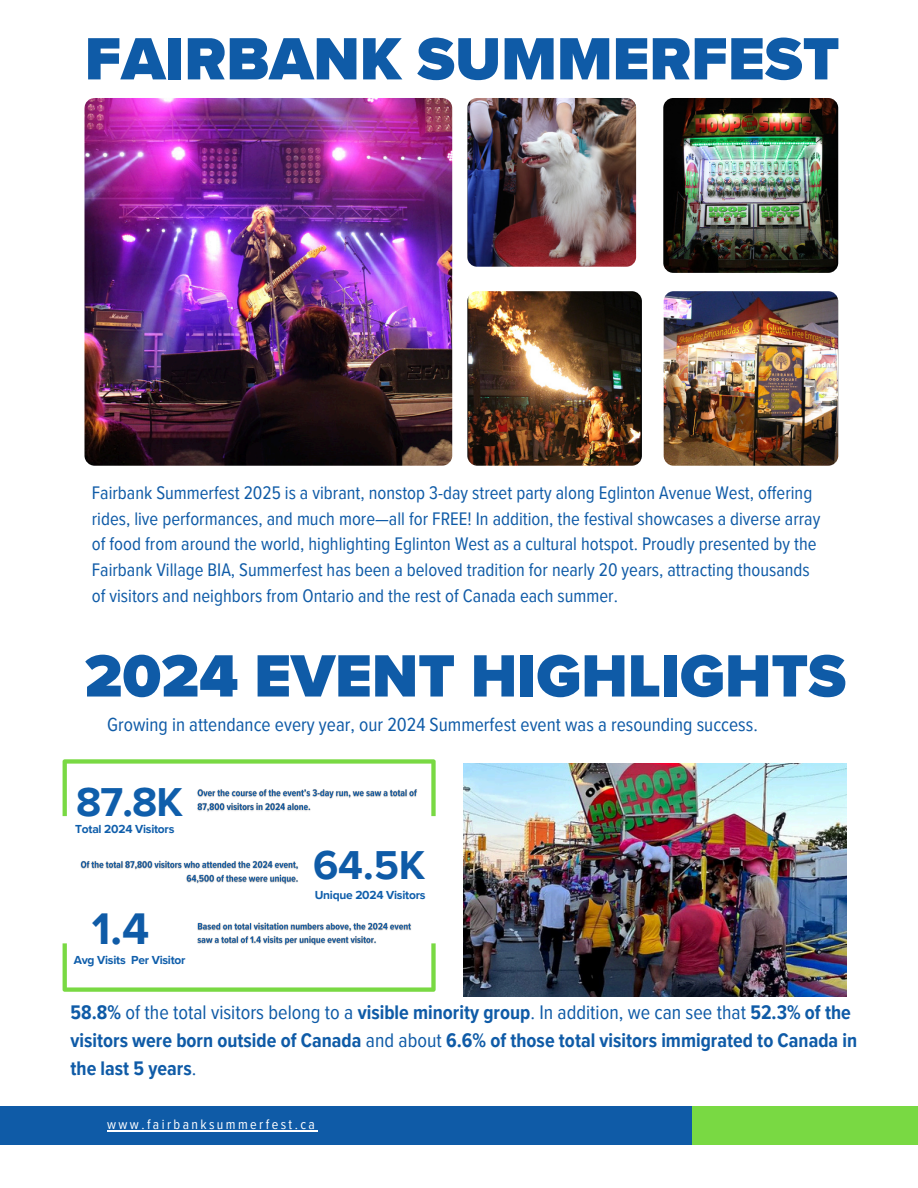
<style>
.page{position:relative;width:918px;height:1188px;background:#fff}
.page>*{position:absolute;margin:0;border:0;box-sizing:border-box;transform-origin:0 0}
.t1{font:900 61.8px "Proxima Nova";color:#0f5ba7}
.t2{font:700 45.6px "Proxima Nova";color:#0f5ba7}
.t3{font:700 41.55px "Proxima Nova";color:#0f5ba7}
.t4{font:700 41.55px "Proxima Nova";color:#0f5eab}
.t5{font:700 20.25px/28.2px "Proxima Nova Cond";color:#0f5ba7}
.t6{font:19.5px "Proxima Nova Cond";color:#0f5ba7}
.t7{font:18.75px/25.8px "Proxima Nova Cond";color:#0f5ba7}
.t8{font:14.1px "Proxima Nova Cond";letter-spacing:.17em;color:#fff}
.t9{font:700 12px "Proxima Nova";letter-spacing:-.02em;color:#0f5eab}
.s1{font-weight:400}
</style>
<div class="page">
<div style="left:692px;top:1106px;width:226px;height:38px;background:#79d943"></div>
<div style="left:0;top:1106px;width:692px;height:38px;background:#0f5ba7"></div>
<img style="left:467px;top:98px;width:169px;height:169px;border-radius:10px">
<img style="left:663px;top:98px;width:175px;height:175px;border-radius:10px">
<img style="left:467px;top:291px;width:175px;height:175px;border-radius:10px">
<img style="left:664px;top:291px;width:174px;height:175px;border-radius:10px">
<img style="left:464px;top:764px;width:382px;height:232px">
<svg style="left:63px;top:759px;width:373px;height:57px"></svg>
<svg style="left:63px;top:943px;width:373px;height:49px"></svg>
<img style="left:194px;top:787px;width:226px;height:29px">
<img style="left:80px;top:860px;width:218px;height:24px">
<img style="left:194px;top:922px;width:220px;height:27px">
<div style="left:70px;top:765px;width:119px;height:78px;background:#fff"></div>
<div style="left:67px;top:948px;width:125px;height:28px;background:#fff"></div>
<img style="left:84px;top:98px;width:368px;height:368px;border-radius:10px">
<hr style="left:107px;top:1130px;width:210px;height:1px;background:#fff">
<p class="t1" style="left:85px;top:23px;width:756px">FAIRBANK SUMMERFEST</p>
<h3 class="t7" style="left:92px;top:480px;width:730px">Fairbank Summerfest 2025 is a vibrant, nonstop 3-day street party along Eglinton Avenue West, offering rides, live performances, and much more—all for FREE! In addition, the festival showcases a diverse array of food from around the world, highlighting Eglinton West as a cultural hotspot. Proudly presented by the Fairbank Village BIA, Summerfest has been a beloved tradition for nearly 20 years, attracting thousands of visitors and neighbors from Ontario and the rest of Canada each summer.</h3>
<h5 class="t1" style="left:84px;top:640px;width:763px">2024 EVENT HIGHLIGHTS</h5>
<h2 class="t6" style="left:107px;top:713px;width:652px">Growing in attendance every year, our 2024 Summerfest event was a resounding success.</h2>
<p class="t4" style="left:76px;top:777px;width:108px">87.8K</p>
<p class="t9" style="left:75px;top:822px;width:101px">Total 2024 Visitors</p>
<h2 class="t2" style="left:92px;top:902px;width:59px">1.4</h2>
<h1 class="t9" style="left:74px;top:952px;width:113px">Avg Visits Per Visitor</h1>
<h3 class="t3" style="left:313px;top:840px;width:114px">64.5K</h3>
<h3 class="t9" style="left:315px;top:888px;width:112px">Unique 2024 Visitors</h3>
<h5 class="t5" style="left:71px;top:998px;width:788px">58.8% <span class="s1">of the total visitors belong to a</span> visible minority group<span class="s1">. In addition, we can see that</span> 52.3% of the visitors were born outside of Canada <span class="s1">and about</span> 6.6% of those total visitors immigrated to Canada in the last 5 years<span class="s1">.</span></h5>
<p class="t8" style="left:107px;top:1116px;width:209px">www.fairbanksummerfest.ca</p>
</div>
